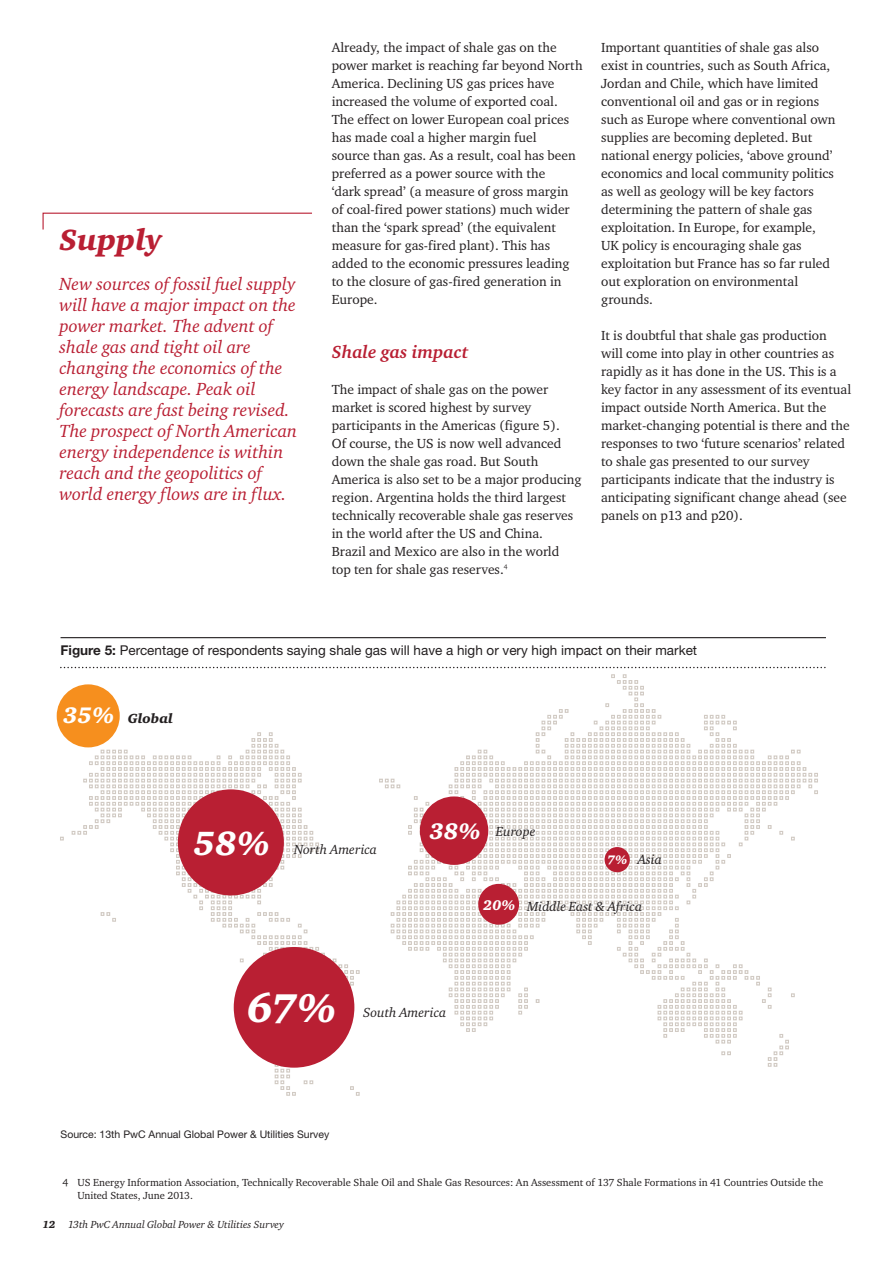
<style>
.page{position:relative;width:893px;height:1263px;background:#fff}
.page>*{position:absolute;margin:0;border:0;box-sizing:border-box;transform-origin:0 0}
.t1{font:41.25px "Charter ITC Blac Ital";color:#fff}
.t2{font:34.5px "Charter ITC Blac Ital";color:#fff}
.t3{font:30px "Charter ITC Blac Ital";color:#b91f33}
.t4{font:23.1px "Charter ITC Blac Ital";color:#fff}
.t5{font:italic 18px/21px "Charter ITC";color:#b91f33}
.t6{font:italic 700 18px "Charter ITC";color:#b91f33}
.t7{font:14.4px "Charter ITC Blac Ital";color:#fff}
.t8{font:13.5px/18px "Charter ITC";color:#231f20}
.t9{font:13.5px "Helvetica Neue";color:#231f20}
.t10{font:italic 13.5px "Charter ITC";color:#231f20}
.t11{font:13.5px "Charter ITC Blac Ital";color:#231f20}
.t12{font:12.75px "Charter ITC Blac Ital";color:#fff}
.t13{font:10.5px/13.5px "Charter ITC";color:#231f20}
.t14{font:10.5px "Helvetica Neue";color:#231f20}
.t15{font:italic 10.5px "Charter ITC";color:#231f20}
.s1{font-weight:700}
.s2{font-family:"Charter ITC Blac Ital";font-style:normal}
</style>
<div class="page">
<svg style="left:379px;top:674px;width:439px;height:393px"></svg>
<svg style="left:72px;top:732px;width:288px;height:364px"></svg>
<hr style="left:61px;top:637px;width:765px;height:1px;background:#231f20">
<svg style="left:61px;top:667px;width:765px;height:1px"></svg>
<div style="left:234px;top:947px;width:120px;height:121px;background:#b91f33;border-radius:50%"></div>
<div style="left:420px;top:796px;width:68px;height:69px;background:#b91f33;border-radius:50%"></div>
<div style="left:478px;top:884px;width:41px;height:41px;background:#b91f33;border-radius:50%"></div>
<div style="left:57px;top:684px;width:63px;height:63px;background:#f68f1e;border-radius:50%"></div>
<div style="left:605px;top:847px;width:25px;height:25px;background:#b91f33;border-radius:50%"></div>
<div style="left:178px;top:789px;width:106px;height:106px;background:#b91f33;border-radius:50%"></div>
<svg style="left:42px;top:212px;width:270px;height:18px"></svg>
<h3 class="t3" style="left:60px;top:222px;width:104px">Supply</h3>
<p class="t5" style="left:60px;top:273px;width:239px">New sources of fossil fuel supply will have a major impact on the power market. The advent of shale gas and tight oil are changing the economics of the energy landscape. Peak oil forecasts are fast being revised.<br>The prospect of North American energy independence is within reach and the geopolitics of world energy flows are in flux.</p>
<p class="t8" style="left:332px;top:38px;width:252px">Already, the impact of shale gas on the power market is reaching far beyond North America. Declining US gas prices have increased the volume of exported coal.<br>The effect on lower European coal prices has made coal a higher margin fuel<br>source than gas. As a result, coal has been preferred as a power source with the<br>‘dark spread’ (a measure of gross margin of coal-fired power stations) much wider than the ‘spark spread’ (the equivalent measure for gas-fired plant). This has added to the economic pressures leading to the closure of gas-fired generation in Europe.</p>
<h3 class="t6" style="left:332px;top:341px;width:138px">Shale gas impact</h3>
<p class="t8" style="left:332px;top:380px;width:251px">The impact of shale gas on the power market is scored highest by survey participants in the Americas (figure 5).<br>Of course, the US is now well advanced down the shale gas road. But South America is also set to be a major producing region. Argentina holds the third largest technically recoverable shale gas reserves in the world after the US and China.<br>Brazil and Mexico are also in the world top ten for shale gas reserves.<sup>4</sup></p>
<p class="t8" style="left:601px;top:38px;width:236px">Important quantities of shale gas also exist in countries, such as South Africa, Jordan and Chile, which have limited conventional oil and gas or in regions such as Europe where conventional own supplies are becoming depleted. But national energy policies, ‘above ground’ economics and local community politics as well as geology will be key factors determining the pattern of shale gas exploitation. In Europe, for example, UK policy is encouraging shale gas exploitation but France has so far ruled out exploration on environmental grounds.</p>
<p class="t8" style="left:601px;top:326px;width:252px">It is doubtful that shale gas production will come into play in other countries as rapidly as it has done in the US. This is a key factor in any assessment of its eventual impact outside North America. But the market-changing potential is there and the responses to two ‘future scenarios’ related to shale gas presented to our survey participants indicate that the industry is anticipating significant change ahead (see panels on p13 and p20).</p>
<p class="t9" style="left:61px;top:645px;width:638px"><span class="s1">Figure 5:</span> Percentage of respondents saying shale gas will have a high or very high impact on their market</p>
<h3 class="t4" style="left:63px;top:702px;width:53px">35%</h3>
<p class="t11" style="left:128px;top:710px;width:47px">Global</p>
<h2 class="t2" style="left:193px;top:823px;width:78px">58%</h2>
<p class="t10" style="left:294px;top:841px;width:85px">North America</p>
<h3 class="t4" style="left:429px;top:818px;width:53px">38%</h3>
<p class="t10" style="left:496px;top:824px;width:41px">Europe</p>
<p class="t7" style="left:483px;top:896px;width:34px">20%</p>
<p class="t10" style="left:638px;top:851px;width:26px">Asia</p>
<p class="t10" style="left:527px;top:898px;width:116px">Middle East &amp; Africa</p>
<p class="t12" style="left:607px;top:852px;width:22px">7%</p>
<h1 class="t1" style="left:247px;top:984px;width:91px">67%</h1>
<p class="t10" style="left:363px;top:1004px;width:85px">South America</p>
<p class="t14" style="left:61px;top:1130px;width:270px">Source: 13th PwC Annual Global Power &amp; Utilities Survey</p>
<p class="t13" style="left:77px;top:1175px;width:747px;text-indent:-15px">4 US Energy Information Association, Technically Recoverable Shale Oil and Shale Gas Resources: An Assessment of 137 Shale Formations in 41 Countries Outside the<br>United States, June 2013.</p>
<p class="t15" style="left:43px;top:1218px;width:243px"><span class="s2">12</span> 13th PwC Annual Global Power &amp; Utilities Survey</p>
</div>
